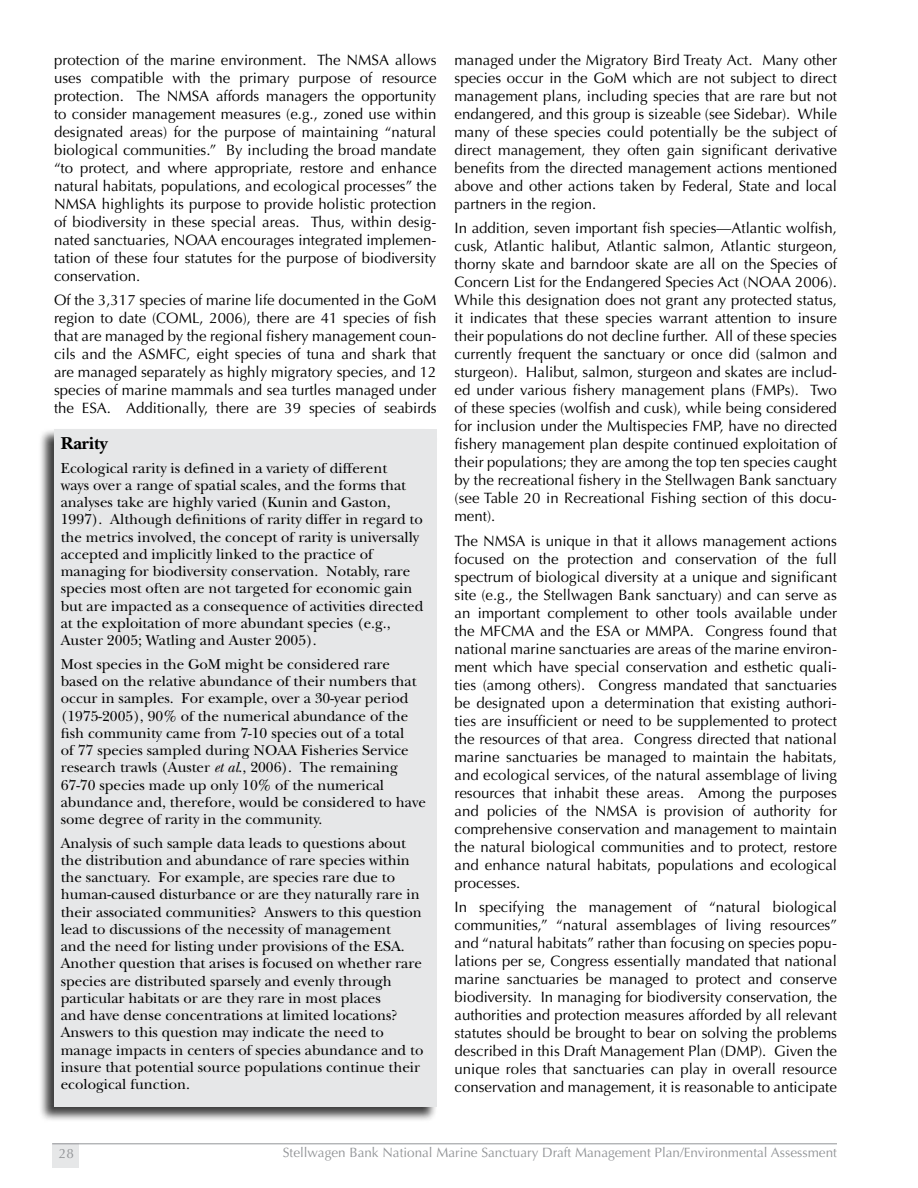
<style>
.page{position:relative;width:918px;height:1188px;background:#fff}
.page>*{position:absolute;margin:0;border:0;box-sizing:border-box;transform-origin:0 0}
.t1{font:700 18px "New Baskerville";color:#000}
.t2{font:15px/18px "Optima";color:#000;text-align:justify}
.t3{font:15px/17.2px "New Baskerville";color:#000}
.t4{font:13.5px "Optima";color:#939598}
.s1{font-style:italic}
</style>
<div class="page">
<div style="left:52px;top:1144px;width:27px;height:24px;background:#e6e7e8"></div>
<hr style="left:52px;top:1144px;width:785px;height:1px;background:#939598">
<div style="left:38px;top:428px;width:413px;height:701px;background:#000;opacity:.75"></div>
<div style="left:54px;top:429px;width:382px;height:678px;background:#e6e7e8"></div>
<p class="t2" style="left:54px;top:51px;width:384px">protection of the marine environment. The NMSA allows uses compatible with the primary purpose of resource protection. The NMSA affords managers the opportunity to consider management measures (e.g., zoned use within designated areas) for the purpose of maintaining “natural biological communities.” By including the broad mandate “to protect, and where appropriate, restore and enhance natural habitats, populations, and ecological processes” the NMSA highlights its purpose to provide holistic protection of biodiversity in these special areas. Thus, within desig&shy;nated sanctuaries, NOAA encourages integrated implemen&shy;tation of these four statutes for the purpose of biodiversity conservation.</p>
<p class="t2" style="left:54px;top:292px;width:384px">Of the 3,317 species of marine life documented in the GoM region to date (COML, 2006), there are 41 species of fish that are managed by the regional fishery management coun&shy;cils and the ASMFC, eight species of tuna and shark that are managed separately as highly migratory species, and 12 species of marine mammals and sea turtles managed under the ESA. Additionally, there are 39 species of seabirds</p>
<p class="t1" style="left:61px;top:433px;width:49px">Rarity</p>
<p class="t3" style="left:61px;top:459px;width:364px">Ecological rarity is defined in a variety of different<br>ways over a range of spatial scales, and the forms that analyses take are highly varied (Kunin and Gaston, 1997). Although definitions of rarity differ in regard to the metrics involved, the concept of rarity is universally accepted and implicitly linked to the practice of managing for biodiversity conservation. Notably, rare species most often are not targeted for economic gain but are impacted as a consequence of activities directed at the exploitation of more abundant species (e.g., Auster 2005; Watling and Auster 2005).</p>
<p class="t3" style="left:61px;top:655px;width:367px">Most species in the GoM might be considered rare based on the relative abundance of their numbers that occur in samples. For example, over a 30-year period (1975-2005), 90% of the numerical abundance of the fish community came from 7-10 species out of a total<br>of 77 species sampled during NOAA Fisheries Service research trawls (Auster <span class="s1">et al</span>., 2006). The remaining 67-70 species made up only 10% of the numerical abundance and, therefore, would be considered to have some degree of rarity in the community.</p>
<p class="t3" style="left:61px;top:834px;width:364px">Analysis of such sample data leads to questions about the distribution and abundance of rare species within the sanctuary. For example, are species rare due to human-caused disturbance or are they naturally rare in their associated communities? Answers to this question lead to discussions of the necessity of management<br>and the need for listing under provisions of the ESA.<br>Another question that arises is focused on whether rare species are distributed sparsely and evenly through particular habitats or are they rare in most places<br>and have dense concentrations at limited locations?<br>Answers to this question may indicate the need to manage impacts in centers of species abundance and to insure that potential source populations continue their ecological function.</p>
<p class="t2" style="left:454px;top:51px;width:384px">managed under the Migratory Bird Treaty Act. Many other species occur in the GoM which are not subject to direct management plans, including species that are rare but not endangered, and this group is sizeable (see Sidebar). While many of these species could potentially be the subject of direct management, they often gain significant derivative benefits from the directed management actions mentioned above and other actions taken by Federal, State and local partners in the region.</p>
<p class="t2" style="left:454px;top:220px;width:384px">In addition, seven important fish species—Atlantic wolfish, cusk, Atlantic halibut, Atlantic salmon, Atlantic sturgeon, thorny skate and barndoor skate are all on the Species of Concern List for the Endangered Species Act (NOAA 2006).<br>While this designation does not grant any protected status, it indicates that these species warrant attention to insure their populations do not decline further. All of these species currently frequent the sanctuary or once did (salmon and sturgeon). Halibut, salmon, sturgeon and skates are includ&shy;ed under various fishery management plans (FMPs). Two of these species (wolfish and cusk), while being considered for inclusion under the Multispecies FMP, have no directed fishery management plan despite continued exploitation of their populations; they are among the top ten species caught by the recreational fishery in the Stellwagen Bank sanctuary (see Table 20 in Recreational Fishing section of this docu&shy;ment).</p>
<p class="t2" style="left:454px;top:532px;width:384px">The NMSA is unique in that it allows management actions focused on the protection and conservation of the full spectrum of biological diversity at a unique and significant site (e.g., the Stellwagen Bank sanctuary) and can serve as an important complement to other tools available under the MFCMA and the ESA or MMPA. Congress found that national marine sanctuaries are areas of the marine environ&shy;ment which have special conservation and esthetic quali&shy;ties (among others). Congress mandated that sanctuaries be designated upon a determination that existing authori&shy;ties are insufficient or need to be supplemented to protect the resources of that area. Congress directed that national marine sanctuaries be managed to maintain the habitats, and ecological services, of the natural assemblage of living resources that inhabit these areas. Among the purposes and policies of the NMSA is provision of authority for comprehensive conservation and management to maintain the natural biological communities and to protect, restore and enhance natural habitats, populations and ecological processes.</p>
<p class="t2" style="left:454px;top:899px;width:384px">In specifying the management of “natural biological communities,” “natural assemblages of living resources” and “natural habitats” rather than focusing on species popu&shy;lations per se, Congress essentially mandated that national marine sanctuaries be managed to protect and conserve biodiversity. In managing for biodiversity conservation, the authorities and protection measures afforded by all relevant statutes should be brought to bear on solving the problems described in this Draft Management Plan (DMP). Given the unique roles that sanctuaries can play in overall resource conservation and management, it is reasonable to anticipate</p>
<p class="t4" style="left:59px;top:1145px;width:17px">28</p>
<p class="t4" style="left:283px;top:1145px;width:556px">Stellwagen Bank National Marine Sanctuary Draft Management Plan/Environmental Assessment</p>
</div>
